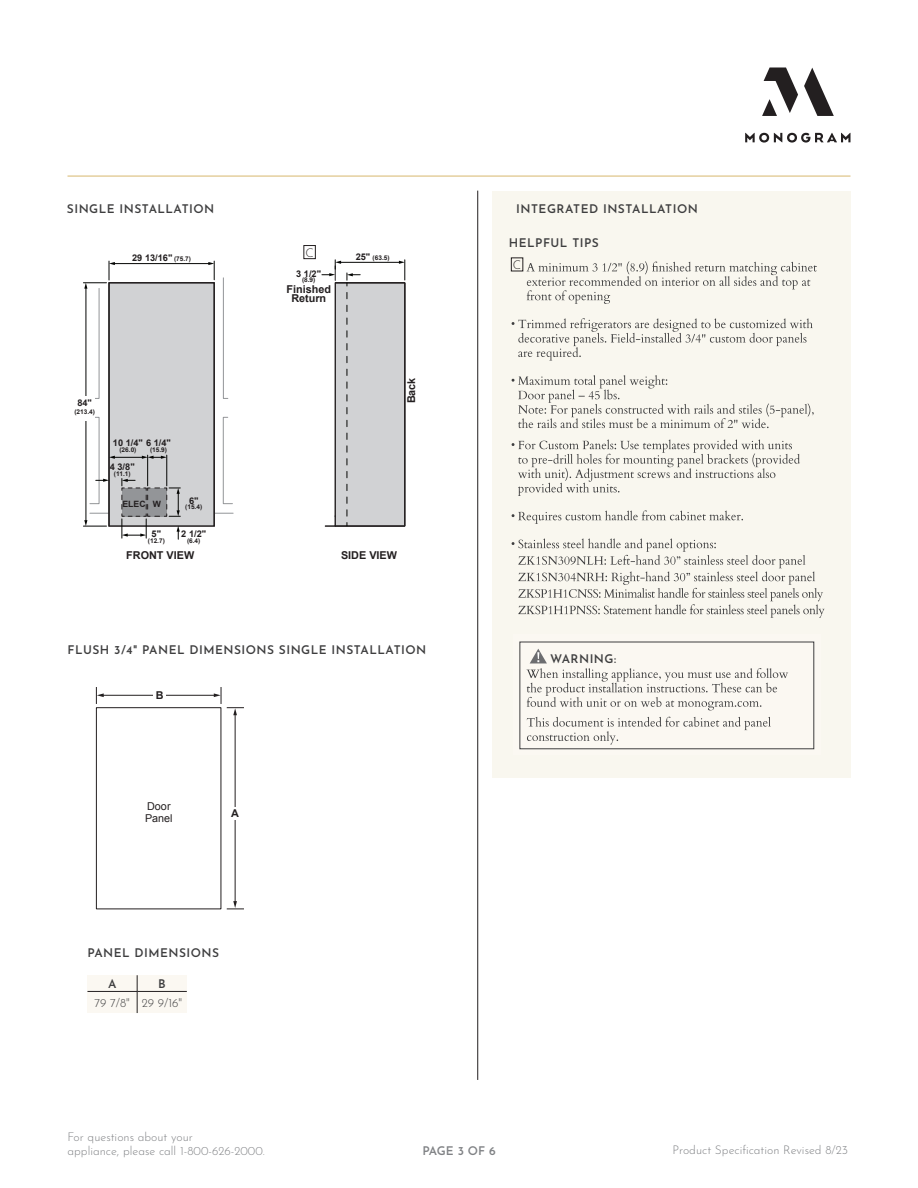
<style>
.page{position:relative;width:918px;height:1188px;background:#fff}
.page>*{position:absolute;margin:0;border:0;box-sizing:border-box;transform-origin:0 0}
.t1{font:600 12px "Josefin Sans";letter-spacing:.04em;color:#3e3e3f}
.t2{font:300 12px/14.4px "Josefin Sans";color:#808285}
.t3{font:100 12px "Josefin Sans";color:#808285}
.t4{font:300 12px "Josefin Sans";color:#3e3e3f}
.t5{font:600 12px "Josefin Sans";letter-spacing:-.015em;color:#808285}
.t6{font:300 12px "Josefin Sans";color:#231f20}
.t7{font:700 10.8px/8.7px "Arial";color:#231f20;text-align:center}
.t8{font:10.8px/12.1px "Arial";color:#231f20}
.t9{font:700 9.15px "Arial";color:#231f20}
.t10{font:700 8.7px "Arial";color:#231f20}
.t11{font:700 6.45px "Arial";color:#231f20}
.s1{font-size:6.45px}
.s2{font-size:9.15px}
</style>
<div class="page">
<div style="left:492px;top:191px;width:358px;height:587px;background:#f9f7ef"></div>
<hr style="left:477px;top:191px;width:1px;height:889px;background:#231f20">
<div style="left:511px;top:257px;width:12px;height:14px;border:1px solid #231f20"></div>
<svg style="left:526px;top:261px;width:291px;height:43px"></svg>
<svg style="left:512px;top:318px;width:301px;height:43px"></svg>
<svg style="left:512px;top:375px;width:302px;height:53px"></svg>
<svg style="left:512px;top:439px;width:288px;height:57px"></svg>
<svg style="left:512px;top:510px;width:231px;height:14px"></svg>
<svg style="left:512px;top:538px;width:313px;height:80px"></svg>
<hr style="left:68px;top:176px;width:782px;height:1px;background:#dcbf7e">
<svg style="left:745px;top:68px;width:105px;height:75px"></svg>
<svg style="left:215px;top:513px;width:18px;height:1px"></svg>
<svg style="left:223px;top:417px;width:10px;height:87px"></svg>
<svg style="left:223px;top:277px;width:6px;height:122px"></svg>
<div style="left:109px;top:283px;width:105px;height:243px;background:#d1d2d4"></div>
<div style="left:109px;top:282px;width:106px;height:244px;border:1px solid #231f20"></div>
<hr style="left:114px;top:263px;width:95px;height:1px;background:#040503">
<svg style="left:208px;top:261px;width:7px;height:19px"></svg>
<svg style="left:83px;top:261px;width:32px;height:138px"></svg>
<div style="left:74px;top:396px;width:20px;height:24px;background:#fff"></div>
<svg style="left:83px;top:417px;width:97px;height:122px"></svg>
<svg style="left:322px;top:260px;width:84px;height:267px"></svg>
<div style="left:96px;top:707px;width:125px;height:202px;border:1px solid #231f20"></div>
<hr style="left:102px;top:695px;width:113px;height:1px;background:#231f20">
<svg style="left:96px;top:687px;width:8px;height:17px"></svg>
<div style="left:153px;top:688px;width:13px;height:13px;background:#fff"></div>
<hr style="left:235px;top:714px;width:1px;height:188px;background:#231f20">
<svg style="left:227px;top:901px;width:17px;height:9px"></svg>
<svg style="left:214px;top:687px;width:30px;height:28px"></svg>
<div style="left:229px;top:807px;width:12px;height:13px;background:#fff"></div>
<div style="left:87px;top:975px;width:100px;height:38px;background:#fbf8f2"></div>
<hr style="left:87px;top:991px;width:50px;height:1px;background:#231f20">
<hr style="left:137px;top:991px;width:50px;height:1px;background:#231f20">
<svg style="left:137px;top:975px;width:1px;height:38px"></svg>
<div style="left:303px;top:245px;width:13px;height:14px;border:1px solid #231f20"></div>
<svg style="left:526px;top:649px;width:262px;height:61px"></svg>
<svg style="left:527px;top:717px;width:244px;height:28px"></svg>
<div style="left:520px;top:642px;width:294px;height:107px;border:1px solid #3e3e3f"></div>
<p class="t1" style="left:67px;top:199px;width:149px">SINGLE INSTALLATION</p>
<p class="t9" style="left:132px;top:252px;width:60px">29 13/16" <span class="s1">(75.7)</span></p>
<p class="t9" style="left:77px;top:397px;width:16px">84"</p>
<p class="t11" style="left:74px;top:408px;width:22px">(213.4)</p>
<p class="t9" style="left:113px;top:437px;width:59px">10 1/4" 6 1/4"</p>
<p class="t11" style="left:119px;top:446px;width:18px">(26.0)</p>
<p class="t11" style="left:150px;top:446px;width:18px">(15.9)</p>
<p class="t9" style="left:110px;top:460px;width:26px">4 3/8"</p>
<p class="t11" style="left:114px;top:469px;width:18px">(11.1)</p>
<p class="t10" style="left:122px;top:498px;width:40px">ELEC W</p>
<p class="t9" style="left:152px;top:528px;width:11px">5"</p>
<p class="t11" style="left:148px;top:536px;width:18px">(12.7)</p>
<p class="t9" style="left:189px;top:494px;width:11px">6"</p>
<p class="t11" style="left:185px;top:503px;width:18px">(15.4)</p>
<p class="t9" style="left:181px;top:528px;width:26px">2 1/2"</p>
<p class="t11" style="left:187px;top:536px;width:15px">(6.4)</p>
<p class="t7" style="left:126px;top:551px;width:69px">FRONT VIEW</p>
<p class="t6" style="left:305px;top:243px;width:10px">C</p>
<p class="t9" style="left:296px;top:267px;width:26px">3 1/2"</p>
<p class="t11" style="left:302px;top:276px;width:15px">(8.9)</p>
<p class="t7" style="left:287px;top:285px;width:46px">Finished<br>Return</p>
<p class="t11" style="left:356px;top:253px;width:35px"><span class="s2">25"</span> (63.5)</p>
<p class="t7" style="left:408px;top:403px;width:27px;rotate:-90deg">Back</p>
<p class="t7" style="left:341px;top:551px;width:57px">SIDE VIEW</p>
<p class="t1" style="left:68px;top:641px;width:360px">FLUSH 3/4" PANEL DIMENSIONS SINGLE INSTALLATION</p>
<p class="t7" style="left:156px;top:691px;width:9px">B</p>
<p class="t8" style="left:145px;top:800px;width:29px">Door<br>Panel</p>
<p class="t7" style="left:231px;top:810px;width:9px">A</p>
<p class="t1" style="left:516px;top:199px;width:183px">INTEGRATED INSTALLATION</p>
<p class="t1" style="left:509px;top:233px;width:92px">HELPFUL TIPS</p>
<p class="t6" style="left:513px;top:255px;width:10px">C</p>
<p class="t1" style="left:550px;top:650px;width:68px">WARNING:</p>
<p class="t1" style="left:87px;top:944px;width:133px">PANEL DIMENSIONS</p>
<p class="t1" style="left:108px;top:975px;width:10px">A</p>
<p class="t1" style="left:158px;top:975px;width:9px">B</p>
<p class="t4" style="left:95px;top:993px;width:89px">79 7/8" 29 9/16"</p>
<p class="t2" style="left:68px;top:1128px;width:199px">For questions about your<br>appliance, please call 1-800-626-2000.</p>
<p class="t5" style="left:422px;top:1142px;width:75px">PAGE 3 OF 6</p>
<p class="t3" style="left:673px;top:1141px;width:177px">Product Specification Revised 8/23</p>
</div>
